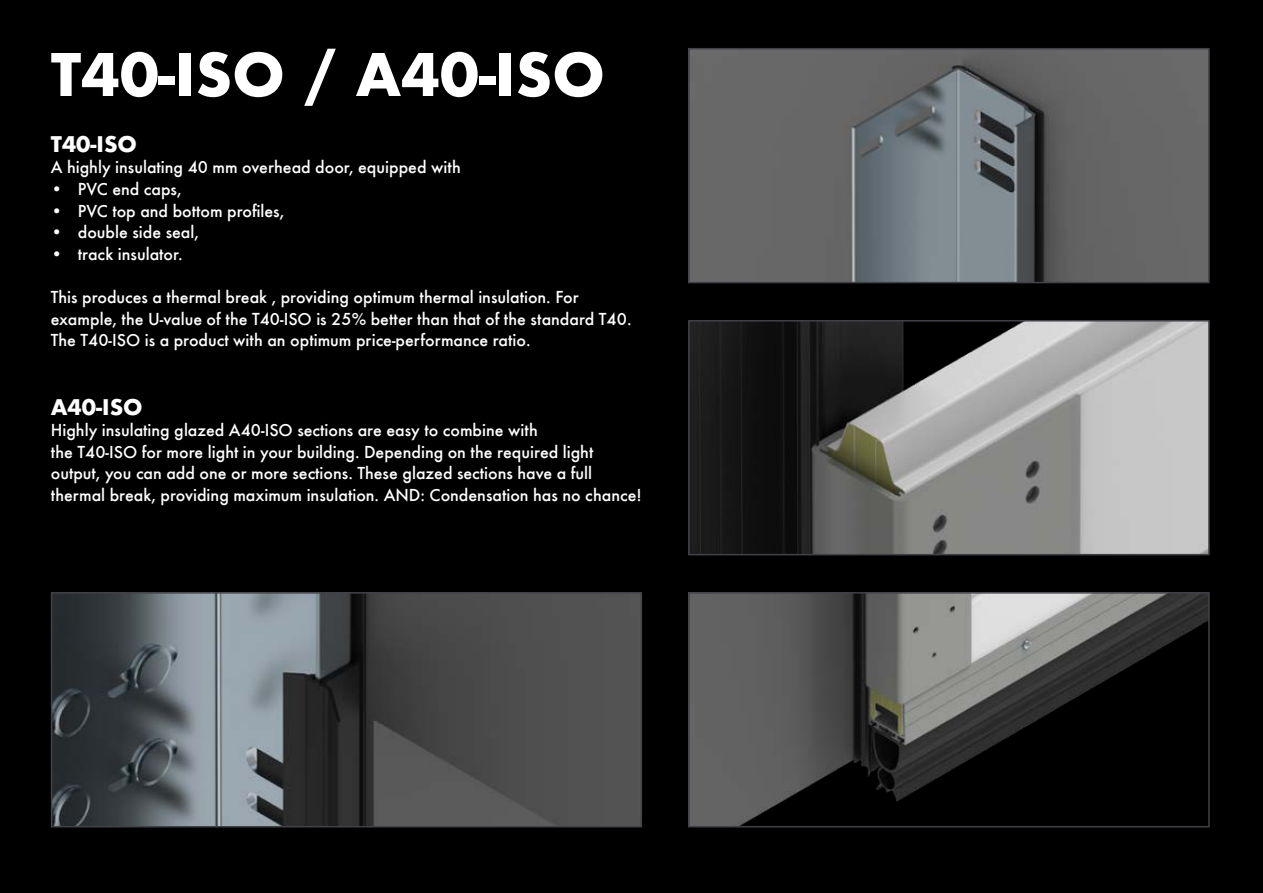
<style>
.page{position:relative;width:1263px;height:893px;background:#000}
.page>*{position:absolute;margin:0;border:0;box-sizing:border-box;transform-origin:0 0}
.t1{font:700 57px "Futura";color:#fff}
.t2{font:700 21px "Futura";color:#fff}
.t3{font:500 18px/21.6px "Futura T";color:#fff}
</style>
<div class="page">
<img style="left:691px;top:51px;width:516px;height:229px">
<div style="left:688px;top:48px;width:522px;height:235px;border:2px solid #424148"></div>
<img style="left:691px;top:323px;width:516px;height:229px">
<div style="left:688px;top:320px;width:522px;height:235px;border:2px solid #424148"></div>
<img style="left:691px;top:595px;width:516px;height:229px">
<div style="left:688px;top:592px;width:522px;height:235px;border:2px solid #424148"></div>
<img style="left:54px;top:595px;width:585px;height:229px">
<div style="left:51px;top:592px;width:591px;height:235px;border:2px solid #424148"></div>
<h1 class="t1" style="left:51px;top:33px;width:556px">T40-ISO / A40-ISO</h1>
<p class="t2" style="left:51px;top:129px;width:88px">T40-ISO</p>
<p class="t3" style="left:51px;top:157px;width:411px">A highly insulating 40 mm overhead door, equipped with</p>
<p class="t3" style="left:51px;top:178px;width:132px">• PVC end caps,</p>
<p class="t3" style="left:51px;top:200px;width:235px">• PVC top and bottom profiles,</p>
<p class="t3" style="left:51px;top:221px;width:150px">• double side seal,</p>
<p class="t3" style="left:51px;top:243px;width:133px">• track insulator.</p>
<p class="t3" style="left:51px;top:286px;width:582px">This produces a thermal break , providing optimum thermal insulation. For example, the U-value of the T40-ISO is 25% better than that of the standard T40.<br>The T40-ISO is a product with an optimum price-performance ratio.</p>
<p class="t2" style="left:51px;top:392px;width:93px">A40-ISO</p>
<p class="t3" style="left:51px;top:419px;width:592px">Highly insulating glazed A40-ISO sections are easy to combine with<br>the T40-ISO for more light in your building. Depending on the required light output, you can add one or more sections. These glazed sections have a full thermal break, providing maximum insulation. AND: Condensation has no chance!</p>
</div>
